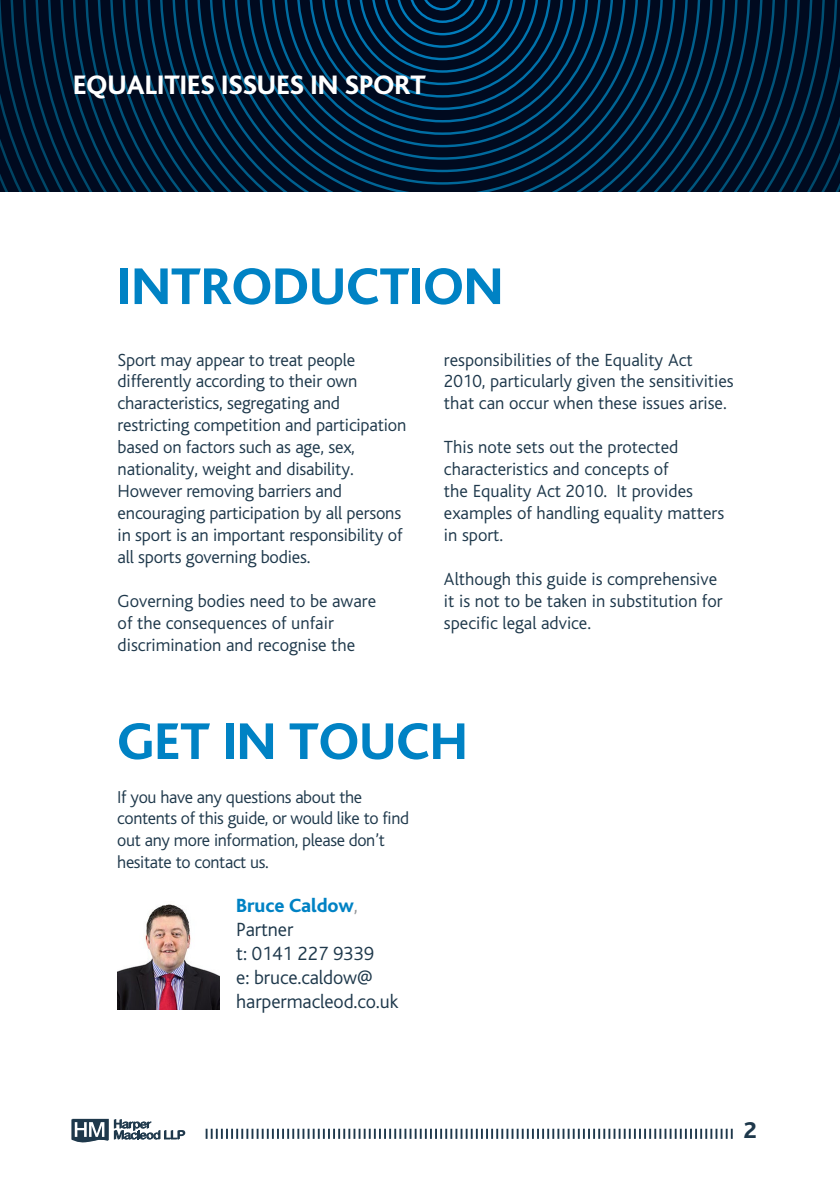
<style>
.page{position:relative;width:840px;height:1191px;background:#fff}
.page>*{position:absolute;margin:0;border:0;box-sizing:border-box;transform-origin:0 0}
.t1{font:800 54px "Bliss";color:#0082c4}
.t2{font:800 28px "Bliss";color:#fff}
.t3{font:800 24px "Bliss";color:#1e384b}
.t4{font:300 20px/24px "Bliss";letter-spacing:-.005em;color:#1e384b}
.t5{font:300 18.4px/22px "Bliss";color:#1e384b}
.t6{font:300 18px/21.6px "Bliss";letter-spacing:-.02em;color:#1e384b}
.s1{font-weight:800;color:#0082c4}
.s2{color:#939598}
</style>
<div class="page">
<svg style="left:205px;top:1128px;width:528px;height:11px"></svg>
<svg style="left:71px;top:1118px;width:114px;height:24px"></svg>
<img style="left:118px;top:904px;width:101px;height:105px">
<svg style="left:48px;top:0;width:788px;height:191px;background:#00162e"></svg>
<svg style="left:60px;top:0;width:764px;height:191px;background:#00162e"></svg>
<svg style="left:73px;top:0;width:739px;height:191px;background:#00172f"></svg>
<svg style="left:85px;top:0;width:714px;height:191px;background:#00172f"></svg>
<svg style="left:97px;top:0;width:690px;height:191px;background:#001730"></svg>
<svg style="left:110px;top:0;width:664px;height:191px;background:#001830"></svg>
<svg style="left:122px;top:0;width:640px;height:191px;background:#001831"></svg>
<svg style="left:135px;top:0;width:614px;height:191px;background:#001831"></svg>
<svg style="left:147px;top:0;width:590px;height:191px;background:#001931"></svg>
<svg style="left:160px;top:0;width:565px;height:191px;background:#001932"></svg>
<svg style="left:172px;top:0;width:540px;height:191px;background:#001932"></svg>
<svg style="left:185px;top:0;width:515px;height:191px;background:#001a33"></svg>
<svg style="left:197px;top:0;width:490px;height:191px;background:#001a34"></svg>
<svg style="left:209px;top:0;width:466px;height:191px;background:#001a34"></svg>
<svg style="left:222px;top:0;width:440px;height:191px;background:#001b35"></svg>
<svg style="left:234px;top:0;width:416px;height:191px;background:#001a34"></svg>
<svg style="left:247px;top:0;width:391px;height:185px;background:#001b35"></svg>
<svg style="left:259px;top:0;width:366px;height:172px;background:#001c36"></svg>
<svg style="left:272px;top:0;width:341px;height:160px;background:#001c36"></svg>
<svg style="left:284px;top:0;width:316px;height:147px;background:#001c38"></svg>
<svg style="left:296px;top:0;width:292px;height:135px;background:#001e3a"></svg>
<h2 class="t2" style="left:73px;top:70px;width:354px">EQUALITIES ISSUES IN SPORT</h2>
<h1 class="t1" style="left:117px;top:258px;width:387px">INTRODUCTION</h1>
<p class="t5" style="left:118px;top:349px;width:290px">Sport may appear to treat people differently according to their own characteristics, segregating and restricting competition and participation based on factors such as age, sex, nationality, weight and disability.<br>However removing barriers and encouraging participation by all persons in sport is an important responsibility of all sports governing bodies.</p>
<p class="t5" style="left:118px;top:590px;width:260px">Governing bodies need to be aware of the consequences of unfair discrimination and recognise the</p>
<p class="t5" style="left:443px;top:349px;width:291px">responsibilities of the Equality Act<br>2010, particularly given the sensitivities that can occur when these issues arise.</p>
<p class="t5" style="left:443px;top:436px;width:281px">This note sets out the protected characteristics and concepts of<br>the Equality Act 2010. It provides examples of handling equality matters in sport.</p>
<p class="t5" style="left:443px;top:568px;width:280px">Although this guide is comprehensive it is not to be taken in substitution for specific legal advice.</p>
<h1 class="t1" style="left:117px;top:713px;width:352px">GET IN TOUCH</h1>
<p class="t6" style="left:117px;top:786px;width:293px">If you have any questions about the contents of this guide, or would like to find out any more information, please don’t hesitate to contact us.</p>
<p class="t4" style="left:236px;top:893px;width:163px"><span class="s1">Bruce Caldow</span><span class="s2">,<br></span>Partner<br>t: 0141 227 9339<br>e: bruce.caldow@ harpermacleod.co.uk</p>
<h3 class="t3" style="left:743px;top:1117px;width:15px">2</h3>
</div>
